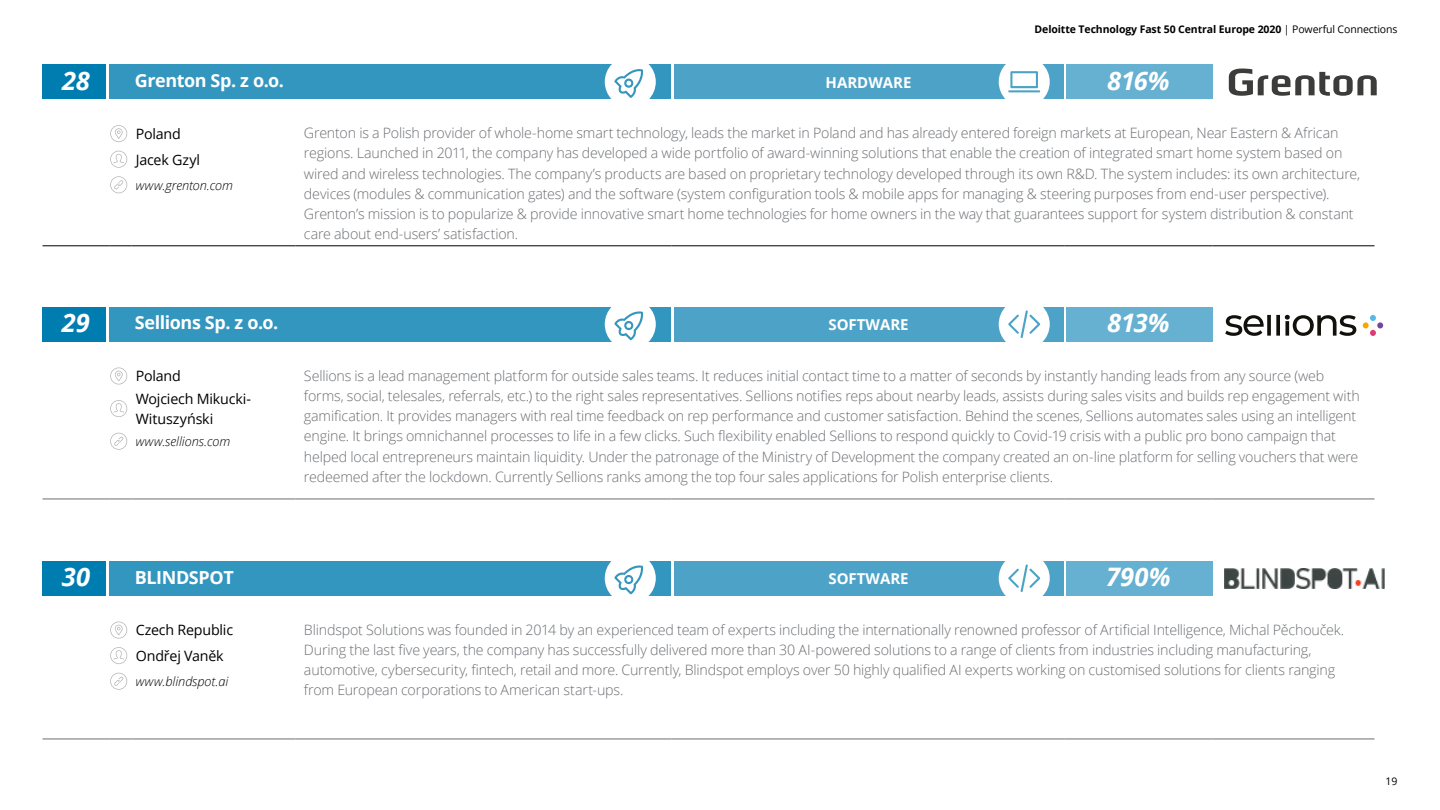
<style>
.page{position:relative;width:1440px;height:810px;background:#fff}
.page>*{position:absolute;margin:0;border:0;box-sizing:border-box;transform-origin:0 0}
.t1{font:italic 700 25.5px "Open Sans";letter-spacing:-.01em;color:#fff}
.t2{font:700 18px "Open Sans";letter-spacing:-.025em;color:#fff}
.t3{font:700 15px "Open Sans";color:#fff}
.t4{font:300 14.25px/20.2px "Open Sans";letter-spacing:-.01em;color:#6a6d71}
.t5{font:14.25px/20.2px "Open Sans";letter-spacing:-.01em;color:#000}
.t6{font:italic 300 12.75px "Open Sans";letter-spacing:-.005em;color:#000}
.t7{font:700 10.5px "Open Sans";letter-spacing:-.01em;color:#000}
.t8{font:10.5px "Open Sans";color:#000}
.s1{font-weight:400}
</style>
<div class="page">
<div style="left:43px;top:65px;width:63px;height:34px;background:#007db0"></div>
<div style="left:109px;top:65px;width:562px;height:34px;background:#3396bf"></div>
<div style="left:674px;top:65px;width:389px;height:34px;background:#4da3c7"></div>
<div style="left:1066px;top:65px;width:147px;height:34px;background:#66b0d1"></div>
<svg style="left:605px;top:64px;width:51px;height:35px"></svg>
<svg style="left:999px;top:64px;width:51px;height:35px"></svg>
<hr style="left:295px;top:246px;width:376px;height:1px;background:#000">
<hr style="left:671px;top:246px;width:393px;height:1px;background:#000">
<hr style="left:1064px;top:246px;width:149px;height:1px;background:#000">
<hr style="left:1213px;top:246px;width:162px;height:1px;background:#000">
<hr style="left:43px;top:246px;width:66px;height:1px;background:#000">
<svg style="left:109px;top:246px;width:22px;height:1px"></svg>
<hr style="left:131px;top:246px;width:164px;height:1px;background:#000">
<svg style="left:110px;top:125px;width:17px;height:17px"></svg>
<svg style="left:110px;top:151px;width:17px;height:17px"></svg>
<svg style="left:110px;top:176px;width:17px;height:17px"></svg>
<div style="left:43px;top:307px;width:63px;height:34px;background:#007db0"></div>
<div style="left:109px;top:307px;width:562px;height:34px;background:#3396bf"></div>
<div style="left:674px;top:307px;width:389px;height:34px;background:#4da3c7"></div>
<div style="left:1066px;top:307px;width:147px;height:34px;background:#66b0d1"></div>
<svg style="left:999px;top:307px;width:51px;height:35px;background:#deeef4"></svg>
<svg style="left:605px;top:307px;width:51px;height:35px"></svg>
<hr style="left:295px;top:499px;width:376px;height:1px;background:#6a6d71">
<hr style="left:671px;top:499px;width:393px;height:1px;background:#6a6d71">
<hr style="left:1064px;top:499px;width:149px;height:1px;background:#6a6d71">
<hr style="left:1213px;top:499px;width:162px;height:1px;background:#6a6d71">
<hr style="left:43px;top:499px;width:66px;height:1px;background:#6a6d71">
<svg style="left:109px;top:499px;width:22px;height:1px"></svg>
<hr style="left:131px;top:499px;width:164px;height:1px;background:#6a6d71">
<svg style="left:110px;top:368px;width:17px;height:17px"></svg>
<svg style="left:110px;top:400px;width:17px;height:17px"></svg>
<svg style="left:110px;top:433px;width:17px;height:17px"></svg>
<div style="left:43px;top:561px;width:63px;height:34px;background:#007db0"></div>
<div style="left:109px;top:561px;width:562px;height:34px;background:#3396bf"></div>
<div style="left:674px;top:561px;width:389px;height:34px;background:#4da3c7"></div>
<div style="left:1066px;top:561px;width:147px;height:34px;background:#66b0d1"></div>
<svg style="left:999px;top:561px;width:51px;height:35px;background:#deeef4"></svg>
<svg style="left:605px;top:561px;width:51px;height:35px"></svg>
<hr style="left:295px;top:739px;width:376px;height:1px;background:#6a6d71">
<hr style="left:671px;top:739px;width:393px;height:1px;background:#6a6d71">
<hr style="left:1064px;top:739px;width:149px;height:1px;background:#6a6d71">
<hr style="left:1213px;top:739px;width:162px;height:1px;background:#6a6d71">
<hr style="left:43px;top:739px;width:66px;height:1px;background:#6a6d71">
<svg style="left:109px;top:739px;width:22px;height:1px"></svg>
<hr style="left:131px;top:739px;width:164px;height:1px;background:#6a6d71">
<svg style="left:110px;top:622px;width:17px;height:17px"></svg>
<svg style="left:110px;top:647px;width:17px;height:17px"></svg>
<svg style="left:110px;top:673px;width:17px;height:17px"></svg>
<img style="left:1224px;top:569px;width:160px;height:20px">
<svg style="left:1229px;top:69px;width:148px;height:27px"></svg>
<svg style="left:1225px;top:315px;width:131px;height:21px"></svg>
<svg style="left:1363px;top:315px;width:20px;height:21px"></svg>
<p class="t7" style="left:1035px;top:22px;width:364px">Deloitte Technology Fast 50 Central Europe 2020 <span class="s1">| Powerful Connections</span></p>
<h1 class="t1" style="left:62px;top:63px;width:29px">28</h1>
<p class="t2" style="left:135px;top:68px;width:151px">Grenton Sp. z o.o.</p>
<p class="t3" style="left:826px;top:72px;width:87px">HARDWARE</p>
<h1 class="t1" style="left:1107px;top:63px;width:64px">816%</h1>
<p class="t5" style="left:136px;top:123px;width:47px">Poland</p>
<p class="t4" style="left:304px;top:122px;width:1058px">Grenton is a Polish provider of whole-home smart technology, leads the market in Poland and has already entered foreign markets at European, Near Eastern &amp; African regions. Launched in 2011, the company has developed a wide portfolio of award-winning solutions that enable the creation of integrated smart home system based on wired and wireless technologies. The company’s products are based on proprietary technology developed through its own R&amp;D. The system includes: its own architecture, devices (modules &amp; communication gates) and the software (system configuration tools &amp; mobile apps for managing &amp; steering purposes from end-user perspective).<br>Grenton’s mission is to popularize &amp; provide innovative smart home technologies for home owners in the way that guarantees support for system distribution &amp; constant care about end-users’ satisfaction.</p>
<p class="t5" style="left:136px;top:149px;width:66px">Jacek Gzyl</p>
<p class="t6" style="left:136px;top:176px;width:99px">www.grenton.com</p>
<h1 class="t1" style="left:62px;top:305px;width:30px">29</h1>
<p class="t2" style="left:135px;top:310px;width:145px">Sellions Sp. z o.o.</p>
<p class="t3" style="left:828px;top:314px;width:82px">SOFTWARE</p>
<h1 class="t1" style="left:1107px;top:305px;width:64px">813%</h1>
<p class="t5" style="left:136px;top:366px;width:47px">Poland</p>
<p class="t4" style="left:304px;top:365px;width:1057px">Sellions is a lead management platform for outside sales teams. It reduces initial contact time to a matter of seconds by instantly handing leads from any source (web forms, social, telesales, referrals, etc.) to the right sales representatives. Sellions notifies reps about nearby leads, assists during sales visits and builds rep engagement with gamification. It provides managers with real time feedback on rep performance and customer satisfaction. Behind the scenes, Sellions automates sales using an intelligent engine. It brings omnichannel processes to life in a few clicks. Such flexibility enabled Sellions to respond quickly to Covid-19 crisis with a public pro bono campaign that helped local entrepreneurs maintain liquidity. Under the patronage of the Ministry of Development the company created an on-line platform for selling vouchers that were redeemed after the lockdown. Currently Sellions ranks among the top four sales applications for Polish enterprise clients.</p>
<p class="t5" style="left:136px;top:388px;width:117px">Wojciech Mikucki-<br>Wituszyński</p>
<p class="t6" style="left:136px;top:433px;width:96px">www.sellions.com</p>
<h1 class="t1" style="left:62px;top:559px;width:30px">30</h1>
<p class="t2" style="left:135px;top:564px;width:101px">BLINDSPOT</p>
<p class="t3" style="left:828px;top:568px;width:82px">SOFTWARE</p>
<h1 class="t1" style="left:1106px;top:559px;width:66px">790%</h1>
<p class="t5" style="left:136px;top:620px;width:99px">Czech Republic</p>
<p class="t4" style="left:304px;top:619px;width:1042px">Blindspot Solutions was founded in 2014 by an experienced team of experts including the internationally renowned professor of Artificial Intelligence, Michal Pěchouček.<br>During the last five years, the company has successfully delivered more than 30 AI-powered solutions to a range of clients from industries including manufacturing, automotive, cybersecurity, fintech, retail and more. Currently, Blindspot employs over 50 highly qualified AI experts working on customised solutions for clients ranging from European corporations to American start-ups.</p>
<p class="t5" style="left:136px;top:645px;width:90px">Ondřej Vaněk</p>
<p class="t6" style="left:136px;top:673px;width:94px">www.blindspot.ai</p>
<p class="t8" style="left:1386px;top:774px;width:13px">19</p>
</div>
